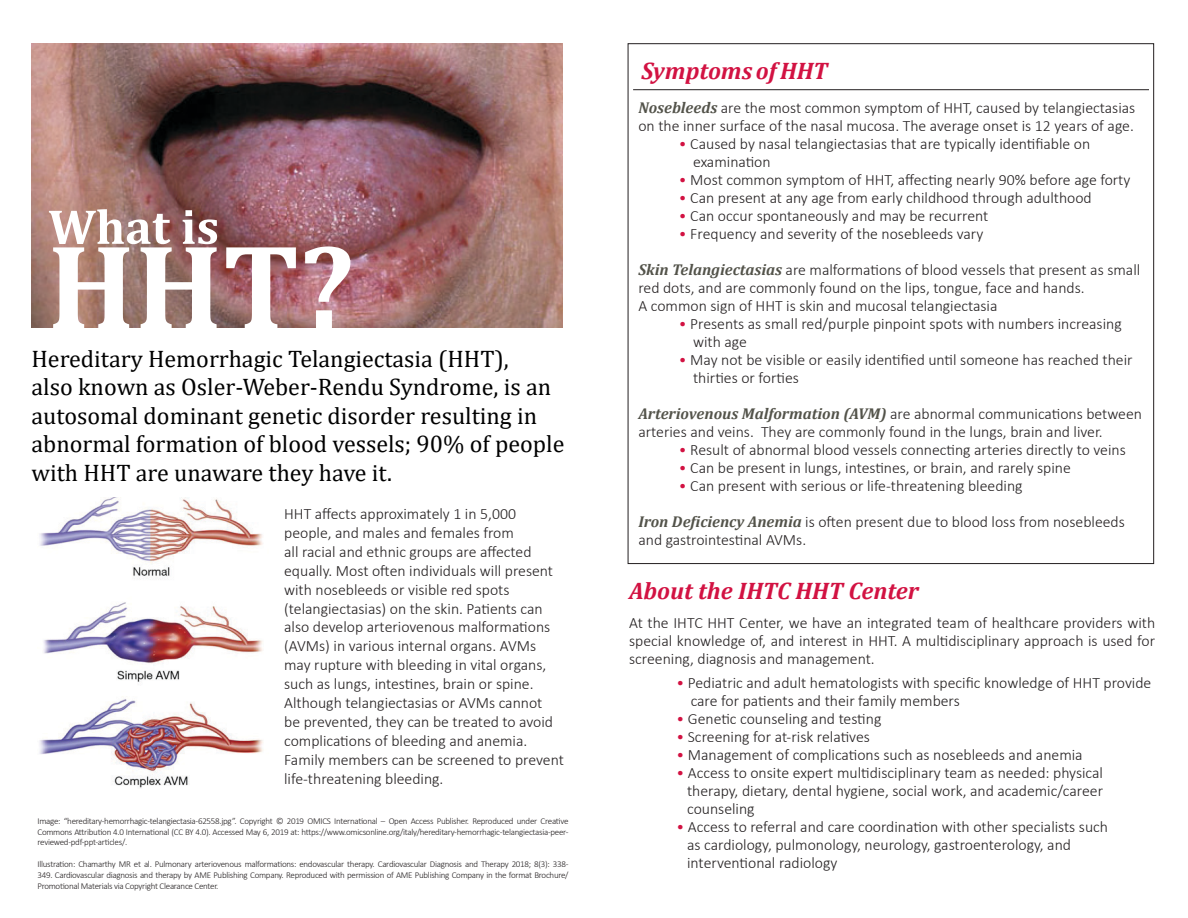
<style>
.page{position:relative;width:1188px;height:918px;background:#fff}
.page>*{position:absolute;margin:0;border:0;box-sizing:border-box;transform-origin:0 0}
.Body_Text{font:24px/28.5px "Cambria";color:#000}
.Body_Text-2{font:italic 700 24px "Cambria";color:#d21242}
.Body_Text-3{font:300 15.75px/18px "Calibri";color:#231f20}
.Numbers_List_Main_He{font:300 15.75px/18.9px "Calibri";color:#231f20}
.Body_Text-4{font:300 9px/10.8px "Calibri";letter-spacing:-.03em;color:#231f20;text-align:justify}
.s1{font-family:"Cambria";font-weight:700;font-style:italic;color:#53534a}
.s2{color:#d21242}
</style>
<div class="page">
<img style="left:32px;top:44px;width:530px;height:283px">
<svg style="left:49px;top:209px;width:301px;height:119px"></svg>
<hr style="left:633px;top:89px;width:516px;height:1px;background:#231f20">
<img style="left:39px;top:498px;width:224px;height:290px">
<p class="Body_Text" style="left:32px;top:344px;width:534px">Hereditary Hemorrhagic Telangiectasia (HHT),<br>also known as Osler-Weber-Rendu Syndrome, is an autosomal dominant genetic disorder resulting in abnormal formation of blood vessels; 90% of people with HHT are unaware they have it.</p>
<p class="Numbers_List_Main_He" style="left:284px;top:504px;width:281px">HHT affects approximately 1 in 5,000 people, and males and females from<br>all racial and ethnic groups are affected equally. Most often individuals will present with nosebleeds or visible red spots (telangiectasias) on the skin. Patients can also develop arteriovenous malformations (AVMs) in various internal organs. AVMs may rupture with bleeding in vital organs, such as lungs, intestines, brain or spine.<br>Although telangiectasias or AVMs cannot<br>be prevented, they can be treated to avoid complications of bleeding and anemia.<br>Family members can be screened to prevent life-threatening bleeding.</p>
<p class="Body_Text-4" style="left:38px;top:815px;width:533px">Image: “hereditary-hemorrhagic-telangiectasia-62558.jpg”. Copyright © 2019 OMICS International – Open Access Publisher. Reproduced under Creative Commons Attribution 4.0 International (CC BY 4.0). Accessed May 6, 2019 at: https://www.omicsonline.org/italy/hereditary-hemorrhagic-telangiectasia-peer&shy;reviewed-pdf-ppt-articles/.</p>
<p class="Body_Text-4" style="left:38px;top:859px;width:533px">Illustration: Chamarthy MR et al. Pulmonary arteriovenous malformations: endovascular therapy. Cardiovascular Diagnosis and Therapy 2018; 8(3): 338- 349. Cardiovascular diagnosis and therapy by AME Publishing Company. Reproduced with permission of AME Publishing Company in the format Brochure/ Promotional Materials via Copyright Clearance Center.</p>
<p class="Body_Text-2" style="left:641px;top:54px;width:188px">Symptoms of HHT</p>
<p class="Body_Text-3" style="left:638px;top:99px;width:498px"><span class="s1">Nosebleeds</span> are the most common symptom of HHT, caused by telangiectasias on the inner surface of the nasal mucosa. The average onset is 12 years of age.</p>
<p class="Body_Text-3" style="left:693px;top:135px;width:399px;text-indent:-14px"><span class="s2">•</span> Caused by nasal telangiectasias that are typically identifiable on examination</p>
<p class="Body_Text-3" style="left:679px;top:171px;width:453px"><span class="s2">•</span> Most common symptom of HHT, affecting nearly 90% before age forty</p>
<p class="Body_Text-3" style="left:679px;top:189px;width:414px"><span class="s2">•</span> Can present at any age from early childhood through adulthood</p>
<p class="Body_Text-3" style="left:679px;top:207px;width:311px"><span class="s2">•</span> Can occur spontaneously and may be recurrent</p>
<p class="Body_Text-3" style="left:679px;top:225px;width:306px"><span class="s2">•</span> Frequency and severity of the nosebleeds vary</p>
<p class="Body_Text-3" style="left:638px;top:261px;width:503px"><span class="s1">Skin Telangiectasias</span> are malformations of blood vessels that present as small red dots, and are commonly found on the lips, tongue, face and hands.<br>A common sign of HHT is skin and mucosal telangiectasia</p>
<p class="Body_Text-3" style="left:693px;top:315px;width:430px;text-indent:-14px"><span class="s2">•</span> Presents as small red/purple pinpoint spots with numbers increasing with age</p>
<p class="Body_Text-3" style="left:693px;top:351px;width:441px;text-indent:-14px"><span class="s2">•</span> May not be visible or easily identified until someone has reached their thirties or forties</p>
<p class="Body_Text-3" style="left:638px;top:405px;width:505px"><span class="s1">Arteriovenous Malformation (AVM)</span> are abnormal communications between arteries and veins. They are commonly found in the lungs, brain and liver.</p>
<p class="Body_Text-3" style="left:679px;top:441px;width:448px"><span class="s2">•</span> Result of abnormal blood vessels connecting arteries directly to veins</p>
<p class="Body_Text-3" style="left:679px;top:459px;width:394px"><span class="s2">•</span> Can be present in lungs, intestines, or brain, and rarely spine</p>
<p class="Body_Text-3" style="left:679px;top:477px;width:345px"><span class="s2">•</span> Can present with serious or life-threatening bleeding</p>
<p class="Body_Text-3" style="left:638px;top:513px;width:488px"><span class="s1">Iron Deficiency Anemia</span> is often present due to blood loss from nosebleeds and gastrointestinal AVMs.</p>
<p class="Body_Text-2" style="left:629px;top:574px;width:291px">About the IHTC HHT Center</p>
<p class="Body_Text-3" style="left:629px;top:613px;width:527px;text-align:justify">At the IHTC HHT Center, we have an integrated team of healthcare providers with special knowledge of, and interest in HHT. A multidisciplinary approach is used for screening, diagnosis and management.</p>
<p class="Body_Text-3" style="left:691px;top:673px;width:462px;text-indent:-14px"><span class="s2">•</span> Pediatric and adult hematologists with specific knowledge of HHT provide care for patients and their family members</p>
<p class="Body_Text-3" style="left:676px;top:709px;width:206px"><span class="s2">•</span> Genetic counseling and testing</p>
<p class="Body_Text-3" style="left:676px;top:727px;width:195px"><span class="s2">•</span> Screening for at-risk relatives</p>
<p class="Body_Text-3" style="left:676px;top:745px;width:408px"><span class="s2">•</span> Management of complications such as nosebleeds and anemia</p>
<p class="Body_Text-3" style="left:687px;top:763px;width:417px;text-align:justify;text-indent:-11px"><span class="s2">•</span> Access to onsite expert multidisciplinary team as needed: physical therapy, dietary, dental hygiene, social work, and academic/career counseling</p>
<p class="Body_Text-3" style="left:687px;top:817px;width:423px;text-indent:-11px"><span class="s2">•</span> Access to referral and care coordination with other specialists such as cardiology, pulmonology, neurology, gastroenterology, and interventional radiology</p>
</div>
